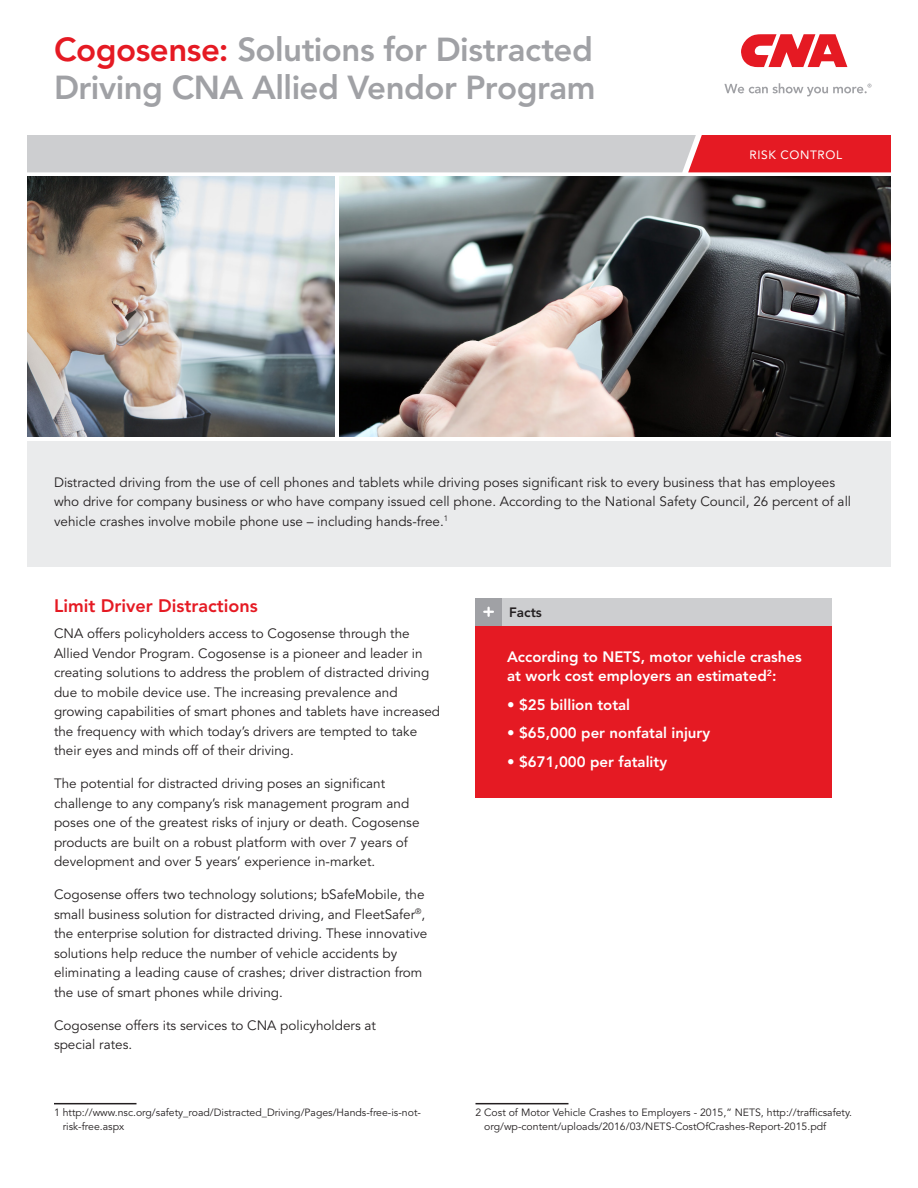
<style>
.page{position:relative;width:918px;height:1188px;background:#fff}
.page>*{position:absolute;margin:0;border:0;box-sizing:border-box;transform-origin:0 0}
.t1{font:800 33px/37.5px "Avenir LT Std";letter-spacing:-.015em;color:#a0a1a5}
._02_Red_Head{font:800 18px "Avenir LT Std";color:#e51a23}
._01_Body_Text{font:800 15px/19.5px "Avenir LT Std";color:#fff}
._01_Body_Text-2{font:13.5px/19.5px "Avenir LT Std";color:#231f20}
.body{font:13.5px/19.5px "Avenir LT Std";color:#231f20}
.BoxHeader{font:800 13.5px "Avenir LT Std";color:#231f20}
.t2{font:12px "Avenir LT Std";letter-spacing:.05em;color:#fff}
.body-2{font:10.5px/13.5px "Avenir LT Std";color:#231f20}
.s1{color:#e51a23}
</style>
<div class="page">
<div style="left:27px;top:441px;width:864px;height:126px;background:#eaebec"></div>
<svg style="left:741px;top:34px;width:106px;height:33px"></svg>
<svg style="left:724px;top:83px;width:147px;height:13px"></svg>
<img style="left:339px;top:177px;width:552px;height:259px">
<svg style="left:27px;top:135px;width:864px;height:37px"></svg>
<div style="left:476px;top:625px;width:356px;height:172px;background:#e51a23"></div>
<div style="left:502px;top:598px;width:330px;height:27px;background:#cdced0"></div>
<div style="left:476px;top:598px;width:26px;height:27px;background:#a0a1a5"></div>
<svg style="left:484px;top:608px;width:9px;height:8px"></svg>
<hr style="left:54px;top:1103px;width:82px;height:1px;background:#231f20">
<hr style="left:476px;top:1103px;width:92px;height:1px;background:#231f20">
<img style="left:27px;top:177px;width:308px;height:259px">
<p class="t1" style="left:54px;top:31px;width:543px"><span class="s1">Cogosense:</span> Solutions for Distracted<br>Driving CNA Allied Vendor Program</p>
<p class="t2" style="left:750px;top:148px;width:94px">RISK CONTROL</p>
<p class="body" style="left:54px;top:473px;width:799px">Distracted driving from the use of cell phones and tablets while driving poses significant risk to every business that has employees who drive for company business or who have company issued cell phone. According to the National Safety Council, 26 percent of all vehicle crashes involve mobile phone use – including hands-free.<sup>1</sup></p>
<p class="_02_Red_Head" style="left:54px;top:595px;width:205px">Limit Driver Distractions</p>
<p class="_01_Body_Text-2" style="left:54px;top:624px;width:388px">CNA offers policyholders access to Cogosense through the Allied Vendor Program. Cogosense is a pioneer and leader in creating solutions to address the problem of distracted driving due to mobile device use. The increasing prevalence and growing capabilities of smart phones and tablets have increased the frequency with which today’s drivers are tempted to take their eyes and minds off of their driving.</p>
<p class="_01_Body_Text-2" style="left:54px;top:774px;width:367px">The potential for distracted driving poses an significant challenge to any company’s risk management program and poses one of the greatest risks of injury or death. Cogosense products are built on a robust platform with over 7 years of development and over 5 years’ experience in-market.</p>
<p class="_01_Body_Text-2" style="left:54px;top:885px;width:375px">Cogosense offers two technology solutions; bSafeMobile, the small business solution for distracted driving, and FleetSafer<sup>®</sup>, the enterprise solution for distracted driving. These innovative solutions help reduce the number of vehicle accidents by eliminating a leading cause of crashes; driver distraction from the use of smart phones while driving.</p>
<p class="_01_Body_Text-2" style="left:54px;top:1016px;width:324px">Cogosense offers its services to CNA policyholders at special rates.</p>
<p class="BoxHeader" style="left:509px;top:604px;width:34px">Facts</p>
<p class="_01_Body_Text" style="left:507px;top:647px;width:296px">According to NETS, motor vehicle crashes at work cost employers an estimated<sup>2</sup>:</p>
<p class="_01_Body_Text" style="left:507px;top:695px;width:125px">• $25 billion total</p>
<p class="_01_Body_Text" style="left:507px;top:723px;width:205px">• $65,000 per nonfatal injury</p>
<p class="_01_Body_Text" style="left:507px;top:752px;width:161px">• $671,000 per fatality</p>
<p class="body-2" style="left:63px;top:1106px;width:360px;text-indent:-9px">1 http://www.nsc.org/safety_road/Distracted_Driving/Pages/Hands-free-is-not&shy;risk-free.aspx</p>
<p class="body-2" style="left:484px;top:1106px;width:369px;text-indent:-9px">2 Cost of Motor Vehicle Crashes to Employers - 2015,” NETS, http://trafficsafety. org/wp-content/uploads/2016/03/NETS-CostOfCrashes-Report-2015.pdf</p>
</div>
